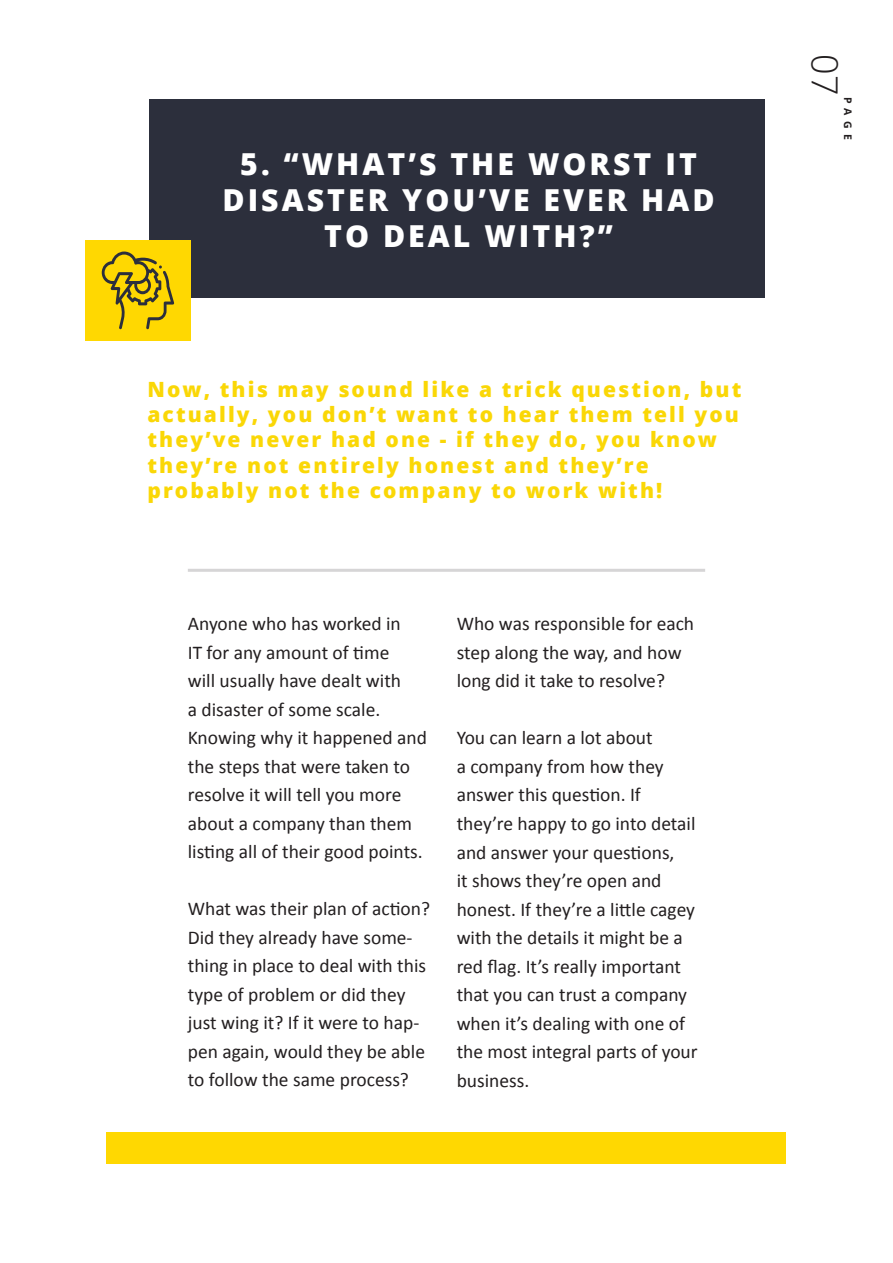
<style>
.page{position:relative;width:893px;height:1263px;background:#fff}
.page>*{position:absolute;margin:0;border:0;box-sizing:border-box;transform-origin:0 0}
.t1{font:300 36px "Open Sans";color:#231f20}
.t2{font:800 30.3px/36.3px "Open Sans";letter-spacing:.1em;color:#fff;text-align:center}
.t3{font:800 21px/25.2px "Open Sans";letter-spacing:.1em;color:#fad706}
.t4{font:19.5px/28.5px "Calibri";color:#231f20}
.t5{font:700 10.5px "Open Sans";color:#231f20}
</style>
<div class="page">
<div style="left:107px;top:1133px;width:679px;height:31px;background:#ffd801"></div>
<div style="left:149px;top:99px;width:616px;height:198px;background:#2c2f3c"></div>
<div style="left:85px;top:240px;width:106px;height:101px;background:#ffd801"></div>
<svg style="left:102px;top:252px;width:72px;height:77px"></svg>
<hr style="left:188px;top:569px;width:517px;height:3px;background:#d6d5d6">
<h2 class="t2" style="left:222px;top:144px;width:494px">5. “WHAT’S THE WORST IT<br>DISASTER YOU’VE EVER HAD<br>TO DEAL WITH?”</h2>
<p class="t3" style="left:147px;top:376px;width:595px">Now, this may sound like a trick question, but actually, you don’t want to hear them tell you they’ve never had one - if they do, you know they’re not entirely honest and they’re probably not the company to work with!</p>
<p class="t4" style="left:188px;top:610px;width:241px">Anyone who has worked in<br>IT for any amount of time<br>will usually have dealt with<br>a disaster of some scale.<br>Knowing why it happened and the steps that were taken to resolve it will tell you more about a company than them listing all of their good points.</p>
<p class="t4" style="left:188px;top:895px;width:244px">What was their plan of action?<br>Did they already have some&shy;thing in place to deal with this type of problem or did they just wing it? If it were to hap&shy;pen again, would they be able to follow the same process?</p>
<p class="t4" style="left:457px;top:610px;width:239px">Who was responsible for each step along the way, and how long did it take to resolve?</p>
<p class="t4" style="left:457px;top:724px;width:242px">You can learn a lot about<br>a company from how they answer this question. If they’re happy to go into detail and answer your questions,<br>it shows they’re open and honest. If they’re a little cagey with the details it might be a red flag. It’s really important that you can trust a company when it’s dealing with one of the most integral parts of your business.</p>
<h1 class="t1" style="left:849px;top:54px;width:43px;rotate:90deg">07</h1>
<p class="t5" style="left:855px;top:97px;width:45px;rotate:90deg">PAGE</p>
</div>
